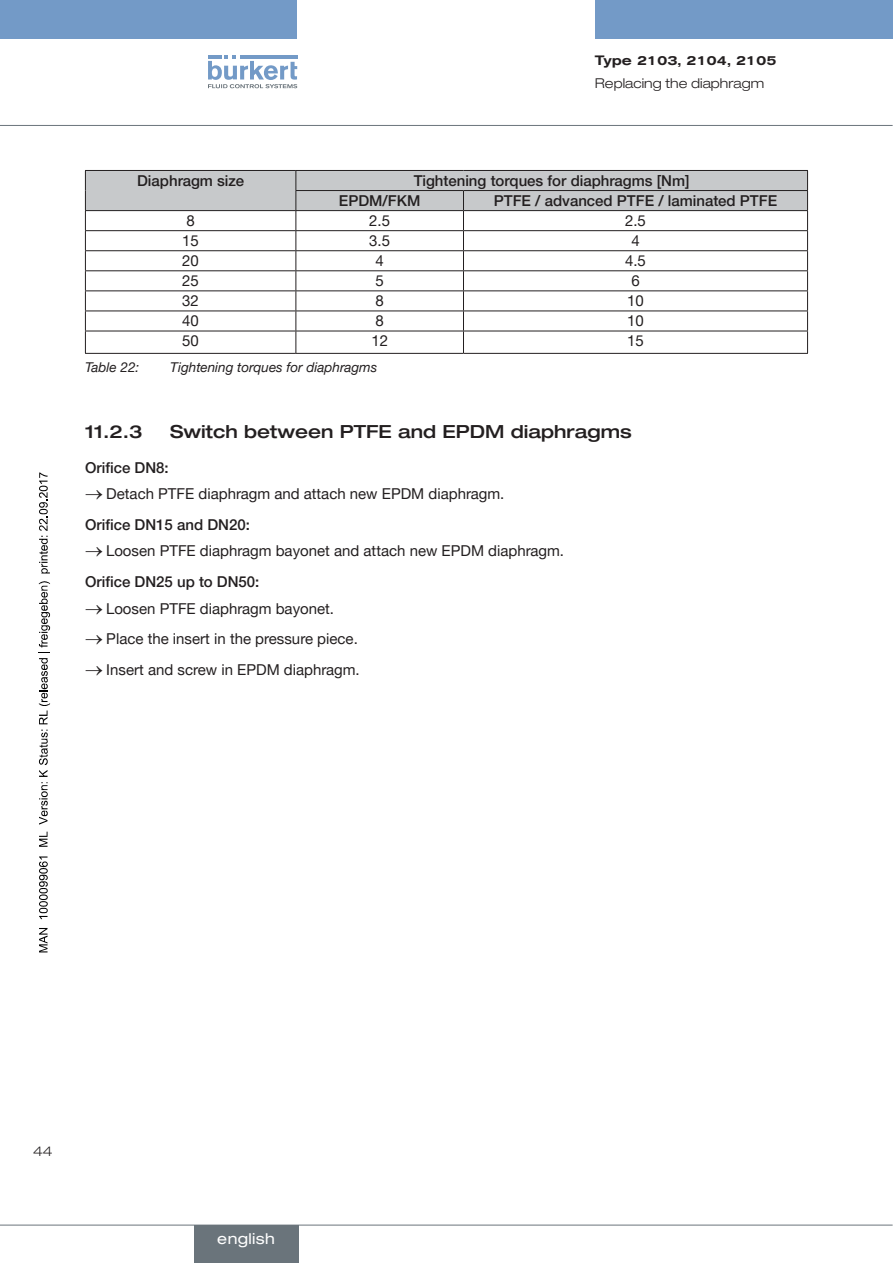
<style>
.page{position:relative;width:893px;height:1263px;background:#fff}
.page>*{position:absolute;margin:0;border:0;box-sizing:border-box;transform-origin:0 0}
.t1{font:500 expanded 18px "Helvetica Neue LTW1 G";color:#231f20}
.t2{font:15px/30.8px "Helvetica Neue LTW1 G";color:#231f20}
.t3{font:500 15px "Helvetica Neue LTW1 G";color:#231f20}
.t4{font:expanded 15px "Helvetica Neue LTW1 G";letter-spacing:.025em;color:#fff}
.t5{font:italic 13.5px "Helvetica Neue LTW1 G";color:#231f20}
.t6{font:300 expanded 13.5px "Helvetica Neue LTW1 G";color:#231f20}
.t7{font:500 expanded 13.5px "Akzidenz Grotesk BQ";color:#231f20}
.t8{font:300 expanded 13.5px "Akzidenz Grotesk BQ";color:#231f20}
.s1{font-weight:500}
</style>
<div class="page">
<div style="left:0;top:0;width:297px;height:38px;background:#739ac7"></div>
<div style="left:595px;top:0;width:298px;height:38px;background:#739ac7"></div>
<svg style="left:208px;top:55px;width:89px;height:33px"></svg>
<hr style="left:0;top:125px;width:893px;height:1px;background:#6a747b">
<svg style="left:85px;top:170px;width:723px;height:183px"></svg>
<hr style="left:296px;top:170px;width:167px;height:1px;background:#231f20">
<hr style="left:463px;top:170px;width:345px;height:1px;background:#231f20">
<hr style="left:295px;top:190px;width:168px;height:1px;background:#231f20">
<hr style="left:463px;top:190px;width:345px;height:1px;background:#231f20">
<hr style="left:85px;top:353px;width:211px;height:1px;background:#231f20">
<hr style="left:296px;top:353px;width:167px;height:1px;background:#231f20">
<hr style="left:463px;top:353px;width:345px;height:1px;background:#231f20">
<hr style="left:0;top:1225px;width:893px;height:1px;background:#6a747b">
<div style="left:194px;top:1225px;width:104px;height:38px;background:#6a747b"></div>
<svg style="left:39px;top:928px;width:9px;height:24px"></svg>
<svg style="left:39px;top:856px;width:9px;height:63px"></svg>
<svg style="left:39px;top:832px;width:9px;height:15px"></svg>
<svg style="left:39px;top:581px;width:11px;height:244px"></svg>
<svg style="left:39px;top:472px;width:11px;height:101px"></svg>
<p class="t7" style="left:595px;top:53px;width:183px">Type 2103, 2104, 2105</p>
<p class="t6" style="left:595px;top:75px;width:171px">Replacing the diaphragm</p>
<p class="t3" style="left:137px;top:171px;width:108px">Diaphragm size</p>
<p class="t3" style="left:414px;top:171px;width:277px">Tightening torques for diaphragms [Nm]</p>
<p class="t3" style="left:339px;top:192px;width:12px">EPDM</p>
<p class="t3" style="left:383px;top:192px;width:37px">/FKM</p>
<p class="t3" style="left:494px;top:192px;width:285px">PTFE / advanced PTFE / laminated PTFE</p>
<p class="t2" style="left:186px;top:205px;width:10px">8</p>
<p class="t2" style="left:369px;top:205px;width:22px">2.5</p>
<p class="t2" style="left:625px;top:205px;width:22px">2.5</p>
<p class="t2" style="left:182px;top:225px;width:18px">15</p>
<p class="t2" style="left:369px;top:225px;width:22px">3.5</p>
<p class="t2" style="left:631px;top:225px;width:10px">4</p>
<p class="t2" style="left:182px;top:245px;width:18px">20</p>
<p class="t2" style="left:375px;top:245px;width:10px">4</p>
<p class="t2" style="left:625px;top:245px;width:22px">4.5</p>
<p class="t2" style="left:182px;top:265px;width:18px">25</p>
<p class="t2" style="left:375px;top:265px;width:10px">5</p>
<p class="t2" style="left:631px;top:265px;width:10px">6</p>
<p class="t2" style="left:182px;top:285px;width:18px">32</p>
<p class="t2" style="left:375px;top:285px;width:10px">8</p>
<p class="t2" style="left:627px;top:285px;width:18px">10</p>
<p class="t2" style="left:182px;top:306px;width:18px">40</p>
<p class="t2" style="left:375px;top:306px;width:10px">8</p>
<p class="t2" style="left:627px;top:306px;width:18px">10</p>
<p class="t2" style="left:182px;top:326px;width:18px">50</p>
<p class="t2" style="left:371px;top:326px;width:18px">12</p>
<p class="t2" style="left:627px;top:326px;width:18px">15</p>
<p class="t5" style="left:85px;top:359px;width:56px">Table 22:</p>
<p class="t5" style="left:170px;top:359px;width:209px">Tightening torques for diaphragms</p>
<p class="t1" style="left:85px;top:420px;width:59px">11.2.3</p>
<p class="t1" style="left:170px;top:420px;width:463px">Switch between PTFE and EPDM diaphragms</p>
<p class="t3" style="left:85px;top:458px;width:85px">Orifice DN8:</p>
<p class="t2" style="left:85px;top:478px;width:421px">→ Detach PTFE diaphragm and attach new EPDM diaphragm.<br><span class="s1">Orifice DN15 and DN20:</span></p>
<p class="t2" style="left:85px;top:535px;width:480px">→ Loosen PTFE diaphragm bayonet and attach new EPDM diaphragm.<br><span class="s1">Orifice DN25 up to DN50:</span></p>
<p class="t2" style="left:85px;top:593px;width:251px">→ Loosen PTFE diaphragm bayonet.</p>
<p class="t2" style="left:85px;top:623px;width:274px">→ Place the insert in the pressure piece.</p>
<p class="t2" style="left:85px;top:654px;width:276px">→ Insert and screw in EPDM diaphragm.</p>
<p class="t8" style="left:33px;top:1143px;width:21px">44</p>
<p class="t4" style="left:217px;top:1229px;width:59px">english</p>
</div>
